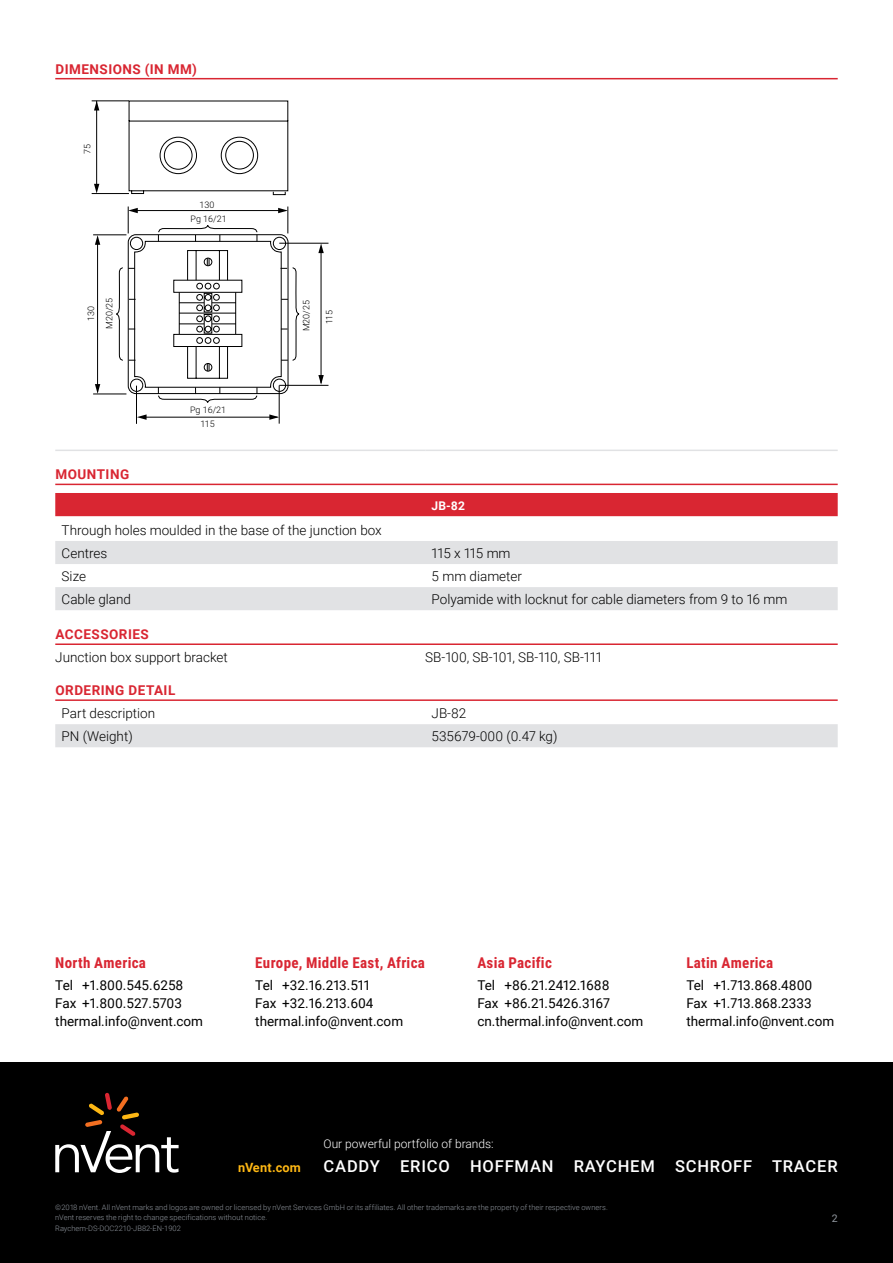
<style>
.page{position:relative;width:893px;height:1263px;background:#fff}
.page>*{position:absolute;margin:0;border:0;box-sizing:border-box;transform-origin:0 0}
.t1{font:500 16.5px "Roboto";letter-spacing:.05em;color:#fff}
.t2{font:700 15px "Roboto Condensed";letter-spacing:.02em;color:#d92632}
.t3{font:13.5px/18px "Roboto";color:#000}
.t4{font:300 13.5px/23.1px "Roboto";color:#000}
.t5{font:700 13.5px "Roboto";letter-spacing:.035em;color:#d92632}
.t6{font:700 12.75px "Roboto";letter-spacing:.015em;color:#fdb714}
.t7{font:300 12px "Roboto";color:#fff}
.t8{font:700 12px "Roboto";color:#fff}
.t9{font:10.5px "Roboto";color:#90969e}
.t10{font:300 9px/18.3px "Roboto";color:#000;text-align:center}
.t11{font:300 7.5px/10.5px "Roboto";letter-spacing:.01em;color:#90969e}
</style>
<div class="page">
<div style="left:0;top:1062px;width:893px;height:201px;background:#000"></div>
<svg style="left:55px;top:1093px;width:124px;height:80px"></svg>
<div style="left:55px;top:493px;width:783px;height:23px;background:#d92632"></div>
<svg style="left:55px;top:541px;width:783px;height:206px"></svg>
<hr style="left:55px;top:450px;width:370px;height:1px;background:#e1e2e4">
<hr style="left:425px;top:450px;width:413px;height:1px;background:#e1e2e4">
<hr style="left:55px;top:78px;width:783px;height:1px;background:#d92632">
<svg style="left:91px;top:101px;width:166px;height:302px"></svg>
<hr style="left:97px;top:241px;width:1px;height:151px;background:#000">
<svg style="left:95px;top:384px;width:5px;height:10px"></svg>
<svg style="left:95px;top:235px;width:5px;height:10px"></svg>
<hr style="left:279px;top:385px;width:49px;height:1px;background:#000">
<hr style="left:279px;top:243px;width:49px;height:1px;background:#000">
<hr style="left:321px;top:250px;width:1px;height:133px;background:#000">
<svg style="left:318px;top:375px;width:6px;height:10px"></svg>
<svg style="left:318px;top:243px;width:6px;height:10px"></svg>
<hr style="left:143px;top:417px;width:134px;height:1px;background:#000">
<svg style="left:269px;top:414px;width:10px;height:6px"></svg>
<svg style="left:137px;top:414px;width:10px;height:6px"></svg>
<hr style="left:279px;top:385px;width:1px;height:39px;background:#000">
<hr style="left:136px;top:386px;width:1px;height:38px;background:#000">
<svg style="left:116px;top:101px;width:184px;height:294px"></svg>
<hr style="left:55px;top:484px;width:783px;height:1px;background:#d92632">
<hr style="left:55px;top:643px;width:783px;height:2px;background:#d92632">
<hr style="left:55px;top:699px;width:783px;height:2px;background:#d92632">
<p class="t5" style="left:56px;top:59px;width:143px">DIMENSIONS (IN MM)</p>
<p class="t10" style="left:78px;top:154px;width:11px;rotate:-90deg">75</p>
<p class="t10" style="left:81px;top:329px;width:33px;rotate:-90deg">130<br>M20/25</p>
<p class="t5" style="left:56px;top:465px;width:75px">MOUNTING</p>
<p class="t10" style="left:191px;top:197px;width:38px;line-height:14.9px">130<br>Pg 16/21</p>
<p class="t10" style="left:190px;top:400px;width:38px">Pg 16/21</p>
<p class="t10" style="left:201px;top:414px;width:16px">115</p>
<p class="t10" style="left:297px;top:331px;width:33px;rotate:-90deg">M20/25</p>
<p class="t10" style="left:320px;top:324px;width:16px;rotate:-90deg">115</p>
<p class="t4" style="left:62px;top:518px;width:322px">Through holes moulded in the base of the junction box<br>Centres</p>
<p class="t8" style="left:432px;top:497px;width:35px">JB-82</p>
<p class="t4" style="left:432px;top:541px;width:80px">115 x 115 mm</p>
<p class="t4" style="left:62px;top:564px;width:26px">Size</p>
<p class="t4" style="left:432px;top:564px;width:92px">5 mm diameter</p>
<p class="t4" style="left:62px;top:587px;width:71px">Cable gland</p>
<p class="t4" style="left:432px;top:587px;width:357px">Polyamide with locknut for cable diameters from 9 to 16 mm</p>
<p class="t5" style="left:56px;top:625px;width:95px">ACCESSORIES</p>
<p class="t4" style="left:55px;top:645px;width:174px">Junction box support bracket</p>
<p class="t4" style="left:425px;top:645px;width:178px">SB-100, SB-101, SB-110, SB-111</p>
<p class="t5" style="left:56px;top:681px;width:121px">ORDERING DETAIL</p>
<p class="t4" style="left:62px;top:701px;width:95px">Part description</p>
<p class="t4" style="left:432px;top:701px;width:36px">JB-82</p>
<p class="t4" style="left:62px;top:724px;width:73px">PN (Weight)</p>
<p class="t4" style="left:432px;top:724px;width:127px">535679-000 (0.47 kg)</p>
<p class="t2" style="left:55px;top:952px;width:92px">North America</p>
<p class="t3" style="left:55px;top:976px;width:149px">Tel +1.800.545.6258<br>Fax +1.800.527.5703 thermal.info@nvent.com</p>
<p class="t2" style="left:255px;top:952px;width:171px">Europe, Middle East, Africa</p>
<p class="t3" style="left:255px;top:976px;width:149px">Tel +32.16.213.511<br>Fax +32.16.213.604 thermal.info@nvent.com</p>
<p class="t2" style="left:477px;top:952px;width:76px">Asia Pacific</p>
<p class="t3" style="left:477px;top:976px;width:167px">Tel +86.21.2412.1688<br>Fax +86.21.5426.3167 cn.thermal.info@nvent.com</p>
<p class="t2" style="left:686px;top:952px;width:88px">Latin America</p>
<p class="t3" style="left:686px;top:976px;width:149px">Tel +1.713.868.4800<br>Fax +1.713.868.2333 thermal.info@nvent.com</p>
<p class="t7" style="left:324px;top:1136px;width:172px">Our powerful portfolio of brands:</p>
<p class="t6" style="left:238px;top:1158px;width:64px">nVent.com</p>
<p class="t1" style="left:324px;top:1155px;width:516px">CADDY ERICO HOFFMAN RAYCHEM SCHROFF TRACER</p>
<p class="t11" style="left:55px;top:1201px;width:554px">©2018 nVent. All nVent marks and logos are owned or licensed by nVent Services GmbH or its affiliates. All other trademarks are the property of their respective owners. nVent reserves the right to change specifications without notice.<br>Raychem-DS-DOC2210-JB82-EN-1902</p>
<p class="t9" style="left:832px;top:1211px;width:7px">2</p>
</div>
